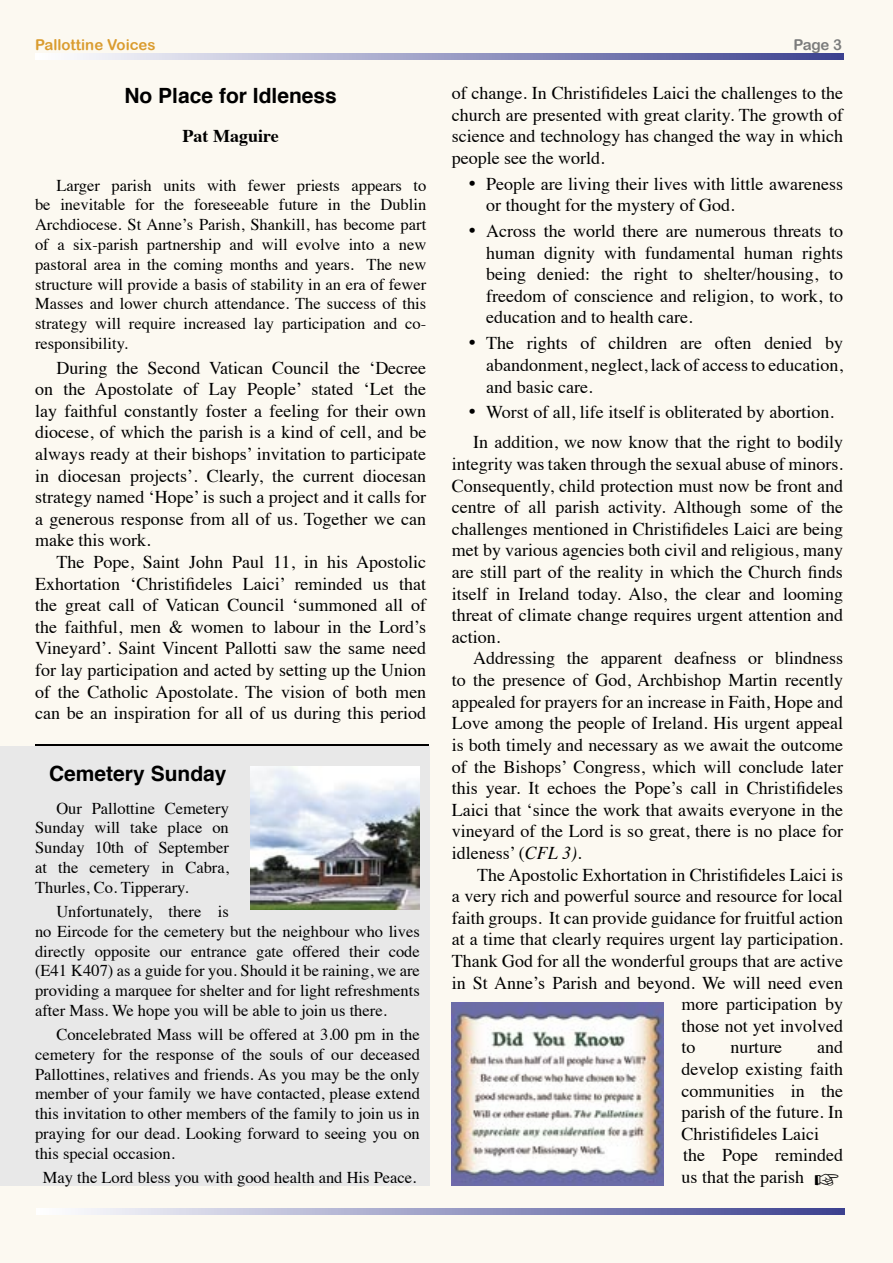
<style>
.page{position:relative;width:893px;height:1263px;background:#fcf9f1}
.page>*{position:absolute;margin:0;border:0;box-sizing:border-box;transform-origin:0 0}
.t1{font:700 21px "Helvetica";color:#000}
.t2{font:18px/21.6px "Times";color:#000;text-align:justify}
.t3{font:700 18px "Times";color:#000}
.t4{font:16.5px/19.8px "Times";color:#000;text-align:justify}
.t5{font:15px "Arial Rounded MT Bold";color:#da9c2f}
.t6{font:15px "Arial Rounded MT Bold";color:#7b7c7c}
.s1{font-style:italic}
</style>
<div class="page">
<svg style="left:36px;top:1208px;width:808px;height:6px;background:#9da0c7"></svg>
<svg style="left:35px;top:54px;width:808px;height:6px;background:#9da0c7"></svg>
<hr style="left:35px;top:744px;width:393px;height:2px;background:#000">
<div style="left:0;top:746px;width:429px;height:440px;background:#e8e8e8"></div>
<img style="left:452px;top:1002px;width:211px;height:183px">
<img style="left:250px;top:767px;width:170px;height:142px">
<p class="t5" style="left:35px;top:36px;width:122px">Pallottine Voices</p>
<p class="t6" style="left:793px;top:36px;width:50px">Page 3</p>
<p class="t2" style="left:452px;top:81px;width:393px">of change. In Christifideles Laici the challenges to the church are presented with great clarity. The growth of science and technology has changed the way in which people see the world.</p>
<p class="t2" style="left:486px;top:171px;width:358px;text-indent:-18px">• People are living their lives with little awareness or thought for the mystery of God.</p>
<p class="t2" style="left:486px;top:219px;width:358px;text-indent:-18px">• Across the world there are numerous threats to human dignity with fundamental human rights being denied: the right to shelter/housing, to freedom of conscience and religion, to work, to education and to health care.</p>
<p class="t2" style="left:486px;top:331px;width:358px;text-indent:-18px">• The rights of children are often denied by abandonment, neglect, lack of access to education, and basic care.</p>
<p class="t2" style="left:468px;top:396px;width:376px;line-height:30.2px">• Worst of all, life itself is obliterated by abortion.<br>In addition, we now know that the right to bodily</p>
<p class="t2" style="left:452px;top:452px;width:393px">integrity was taken through the sexual abuse of minors.<br>Consequently, child protection must now be front and centre of all parish activity. Although some of the challenges mentioned in Christifideles Laici are being met by various agencies both civil and religious, many are still part of the reality in which the Church finds itself in Ireland today. Also, the clear and looming threat of climate change requires urgent attention and action.</p>
<p class="t2" style="left:452px;top:646px;width:393px;text-indent:21px">Addressing the apparent deafness or blindness to the presence of God, Archbishop Martin recently appealed for prayers for an increase in Faith, Hope and Love among the people of Ireland. His urgent appeal is both timely and necessary as we await the outcome of the Bishops’ Congress, which will conclude later this year. It echoes the Pope’s call in Christifideles Laici that ‘since the work that awaits everyone in the vineyard of the Lord is so great, there is no place for idleness’ (<span class="s1">CFL 3).</span></p>
<p class="t2" style="left:477px;top:862px;width:367px">The Apostolic Exhortation in Christifideles Laici is</p>
<p class="t2" style="left:452px;top:884px;width:393px">a very rich and powerful source and resource for local</p>
<p class="t2" style="left:452px;top:905px;width:393px">faith groups. It can provide guidance for fruitful action</p>
<p class="t2" style="left:452px;top:927px;width:393px">at a time that clearly requires urgent lay participation.</p>
<p class="t2" style="left:452px;top:948px;width:393px">Thank God for all the wonderful groups that are active</p>
<p class="t2" style="left:452px;top:970px;width:393px">in St Anne’s Parish and beyond. We will need even</p>
<p class="t2" style="left:682px;top:992px;width:163px">more participation by</p>
<p class="t2" style="left:682px;top:1013px;width:163px">those not yet involved</p>
<p class="t2" style="left:682px;top:1035px;width:16px">to</p>
<p class="t2" style="left:730px;top:1035px;width:53px">nurture</p>
<p class="t1" style="left:124px;top:79px;width:214px">No Place for Idleness</p>
<p class="t3" style="left:183px;top:119px;width:98px">Pat Maguire</p>
<p class="t4" style="left:35px;top:174px;width:393px;text-indent:21px">Larger parish units with fewer priests appears to be inevitable for the foreseeable future in the Dublin Archdiocese. St Anne’s Parish, Shankill, has become part of a six-parish partnership and will evolve into a new pastoral area in the coming months and years. The new structure will provide a basis of stability in an era of fewer Masses and lower church attendance. The success of this strategy will require increased lay participation and co&shy;responsibility.</p>
<p class="t2" style="left:35px;top:355px;width:393px;text-indent:21px">During the Second Vatican Council the ‘Decree on the Apostolate of Lay People’ stated ‘Let the lay faithful constantly foster a feeling for their own diocese, of which the parish is a kind of cell, and be always ready at their bishops’ invitation to participate in diocesan projects’. Clearly, the current diocesan strategy named ‘Hope’ is such a project and it calls for a generous response from all of us. Together we can make this work.</p>
<p class="t2" style="left:35px;top:550px;width:393px;text-indent:21px">The Pope, Saint John Paul 11, in his Apostolic Exhortation ‘Christifideles Laici’ reminded us that the great call of Vatican Council ‘summoned all of the faithful, men &amp; women to labour in the Lord’s Vineyard’. Saint Vincent Pallotti saw the same need for lay participation and acted by setting up the Union of the Catholic Apostolate. The vision of both men can be an inspiration for all of us during this period</p>
<p class="t1" style="left:49px;top:757px;width:179px">Cemetery Sunday</p>
<p class="t4" style="left:35px;top:797px;width:195px;text-indent:21px">Our Pallottine Cemetery Sunday will take place on Sunday 10th of September at the cemetery in Cabra, Thurles, Co. Tipperary.</p>
<p class="t4" style="left:35px;top:900px;width:386px;text-align:left;text-indent:21px">Unfortunately, there is<br>no Eircode for the cemetery but the neighbour who lives directly opposite our entrance gate offered their code (E41 K407) as a guide for you. Should it be raining, we are providing a marquee for shelter and for light refreshments after Mass. We hope you will be able to join us there.</p>
<p class="t4" style="left:35px;top:1023px;width:386px;text-indent:21px">Concelebrated Mass will be offered at 3.00 pm in the cemetery for the response of the souls of our deceased Pallottines, relatives and friends. As you may be the only member of your family we have contacted, please extend this invitation to other members of the family to join us in praying for our dead. Looking forward to seeing you on this special occasion.</p>
<p class="t4" style="left:43px;top:1166px;width:375px">May the Lord bless you with good health and His Peace.</p>
<p class="t2" style="left:682px;top:1035px;width:163px;text-align:left;text-indent:135px">and develop existing faith communities in the parish of the future. In<br>Christifideles Laici the Pope reminded us that the parish</p>
</div>
